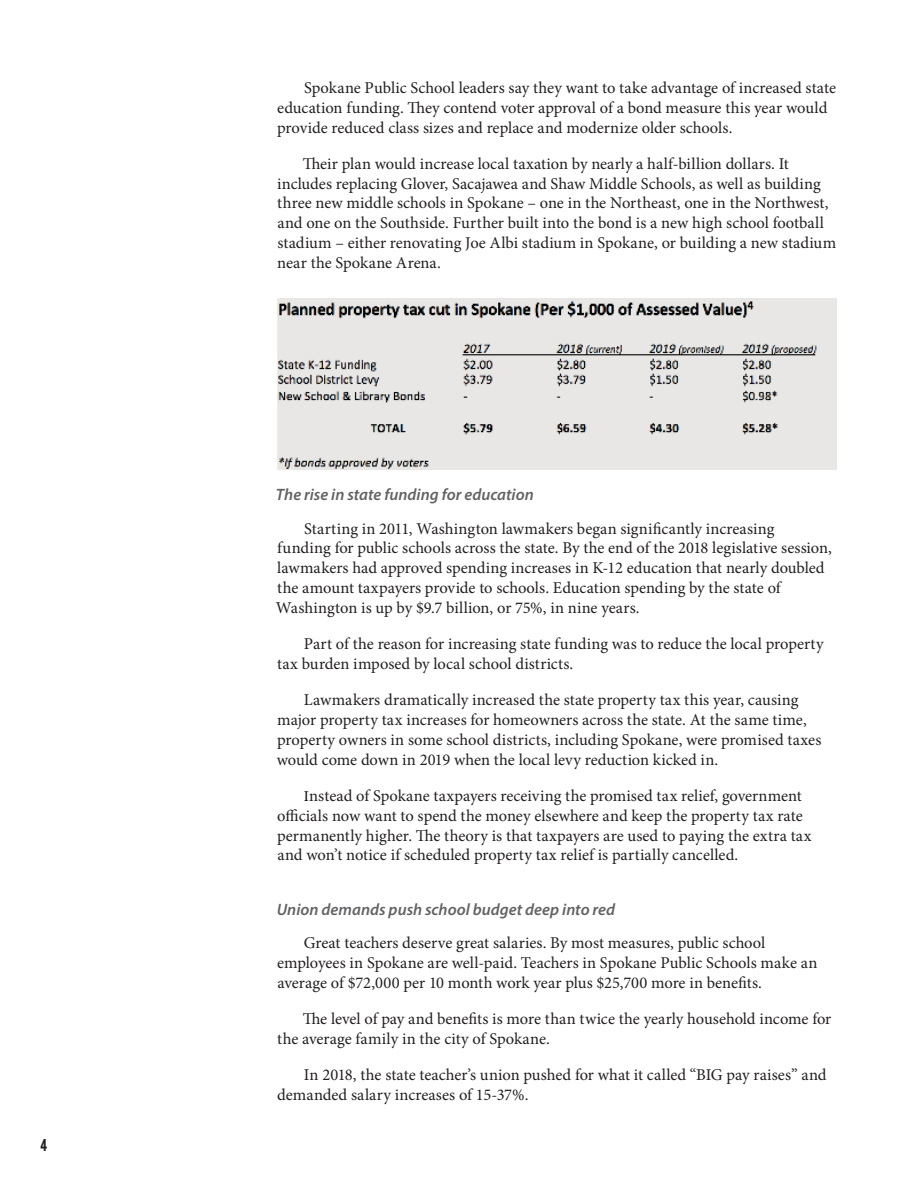
<style>
.page{position:relative;width:918px;height:1188px;background:#fff}
.page>*{position:absolute;margin:0;border:0;box-sizing:border-box;transform-origin:0 0}
.t1{font:16.5px/19.8px "Minion Pro";color:#231f20}
.t2{font:italic 600 16.5px "Myriad Pro";color:#636366}
.t3{font:13.5px "Bebas";color:#231f20}
.s1{font-size:15px;color:#040503}
</style>
<div class="page">
<img style="left:277px;top:299px;width:560px;height:171px">
<p class="t3" style="left:40px;top:1135px;width:9px">4</p>
<p class="t1" style="left:277px;top:78px;width:560px;text-indent:27px">Spokane Public School leaders say they want to take advantage of increased state education funding. They contend voter approval of a bond measure this year would provide reduced class sizes and replace and modernize older schools.</p>
<p class="t1" style="left:277px;top:154px;width:561px;text-indent:25px">Their plan would increase local taxation by nearly a half-billion dollars. It includes replacing Glover, Sacajawea and Shaw Middle Schools, as well as building three new middle schools in Spokane – one in the Northeast, one in the Northwest, and one on the Southside. Further built into the bond is a new high school football stadium – either renovating Joe Albi stadium in Spokane, or building a new stadium near the Spokane Arena.</p>
<p class="t2" style="left:276px;top:484px;width:259px">The rise in state funding for education</p>
<p class="t1" style="left:276px;top:519px;width:557px;text-indent:28px">Starting in 2011, Washington lawmakers began significantly increasing funding for public schools across the state. By the end of the 2018 legislative session, lawmakers had approved spending increases in K-12 education that nearly doubled the amount taxpayers provide to schools. Education spending by the state of Washington is up by $9.7 billion, or 75%, in nine years.</p>
<p class="t1" style="left:277px;top:634px;width:548px;text-indent:27px">Part of the reason for increasing state funding was to reduce the local property tax burden imposed by local school districts.</p>
<p class="t1" style="left:277px;top:690px;width:546px;text-indent:27px">Lawmakers dramatically increased the state property tax this year, causing major property tax increases for homeowners across the state. At the same time, property owners in some school districts, including Spokane, were promised taxes would come down in 2019 when the local levy reduction kicked in.</p>
<p class="t1" style="left:277px;top:786px;width:536px;text-indent:27px"><span class="s1">I</span>nstead of Spokane taxpayers receiving the promised tax relief, government officials now want to spend the money elsewhere and keep the property tax rate permanently higher. The theory is that taxpayers are used to paying the extra tax and won’t notice if scheduled property tax relief is partially cancelled.</p>
<p class="t2" style="left:277px;top:899px;width:340px">Union demands push school budget deep into red</p>
<p class="t1" style="left:277px;top:933px;width:542px;text-indent:26px">Great teachers deserve great salaries. By most measures, public school employees in Spokane are well-paid. Teachers in Spokane Public Schools make an average of $72,000 per 10 month work year plus $25,700 more in benefits.</p>
<p class="t1" style="left:277px;top:1009px;width:556px;text-indent:25px">The level of pay and benefits is more than twice the yearly household income for the average family in the city of Spokane.</p>
<p class="t1" style="left:277px;top:1065px;width:551px;text-indent:27px">In 2018, the state teacher’s union pushed for what it called “BIG pay raises” and demanded salary increases of 15-37%.</p>
</div>
